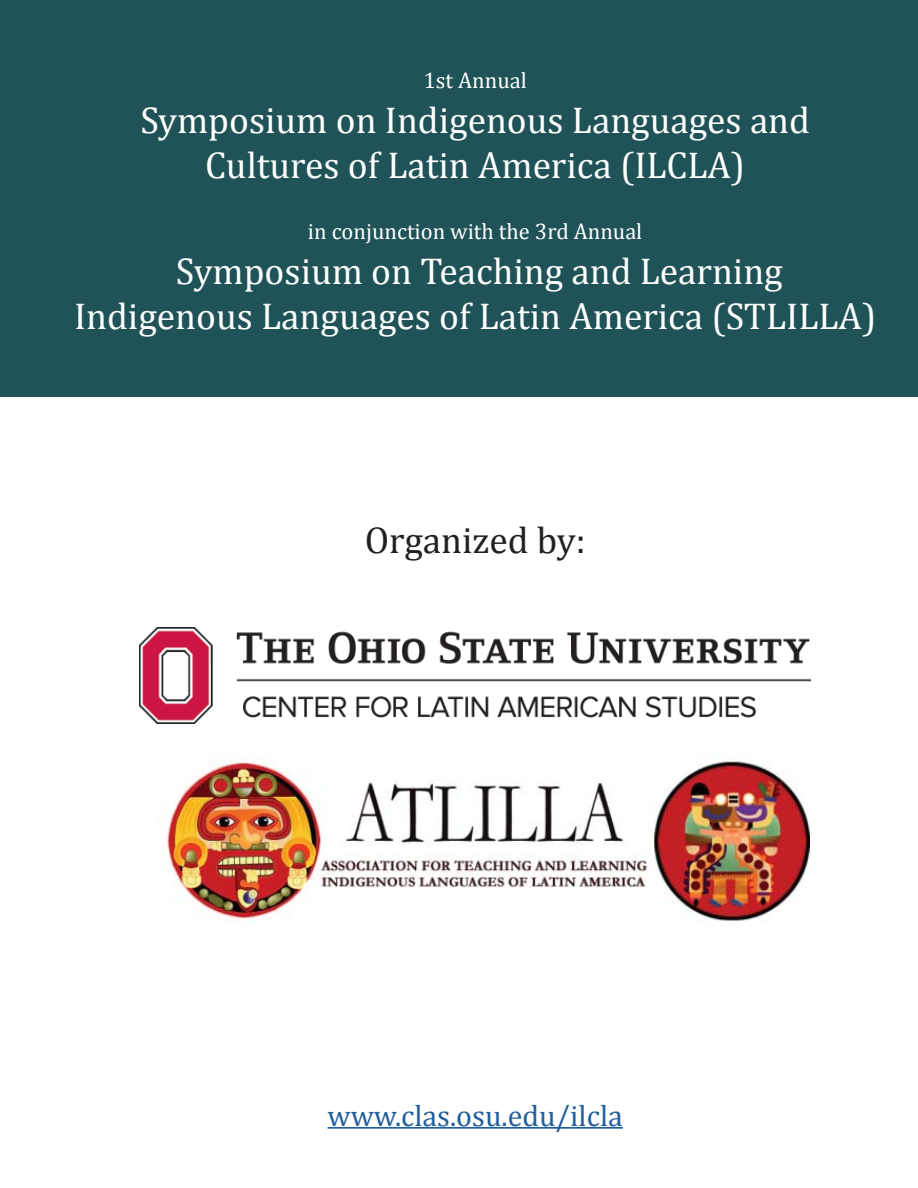
<style>
.page{position:relative;width:918px;height:1188px;background:#fff}
.page>*{position:absolute;margin:0;border:0;box-sizing:border-box;transform-origin:0 0}
.t1{font:37.5px/45px "Cambria";color:#fff;text-align:center}
.t2{font:37.5px "Cambria";color:#231f20}
.t3{font:30px "Cambria";color:#215e9e}
.t4{font:22.5px "Cambria";color:#fff}
</style>
<div class="page">
<div style="left:0;top:0;width:918px;height:396px;background:#1f5357"></div>
<hr style="left:328px;top:1127px;width:295px;height:2px;background:#215e9e">
<img style="left:139px;top:627px;width:672px;height:96px">
<img style="left:157px;top:758px;width:653px;height:164px">
<p class="t4" style="left:424px;top:66px;width:105px">1st Annual</p>
<p class="t1" style="left:140px;top:96px;width:671px">Symposium on Indigenous Languages and<br>Cultures of Latin America (ILCLA)</p>
<p class="t4" style="left:308px;top:217px;width:336px">in conjunction with the 3rd Annual</p>
<p class="t1" style="left:74px;top:248px;width:804px">Symposium on Teaching and Learning<br>Indigenous Languages of Latin America (STLILLA)</p>
<p class="t2" style="left:365px;top:517px;width:222px">Organized by:</p>
<p class="t3" style="left:328px;top:1098px;width:297px">www.clas.osu.edu/ilcla</p>
</div>
